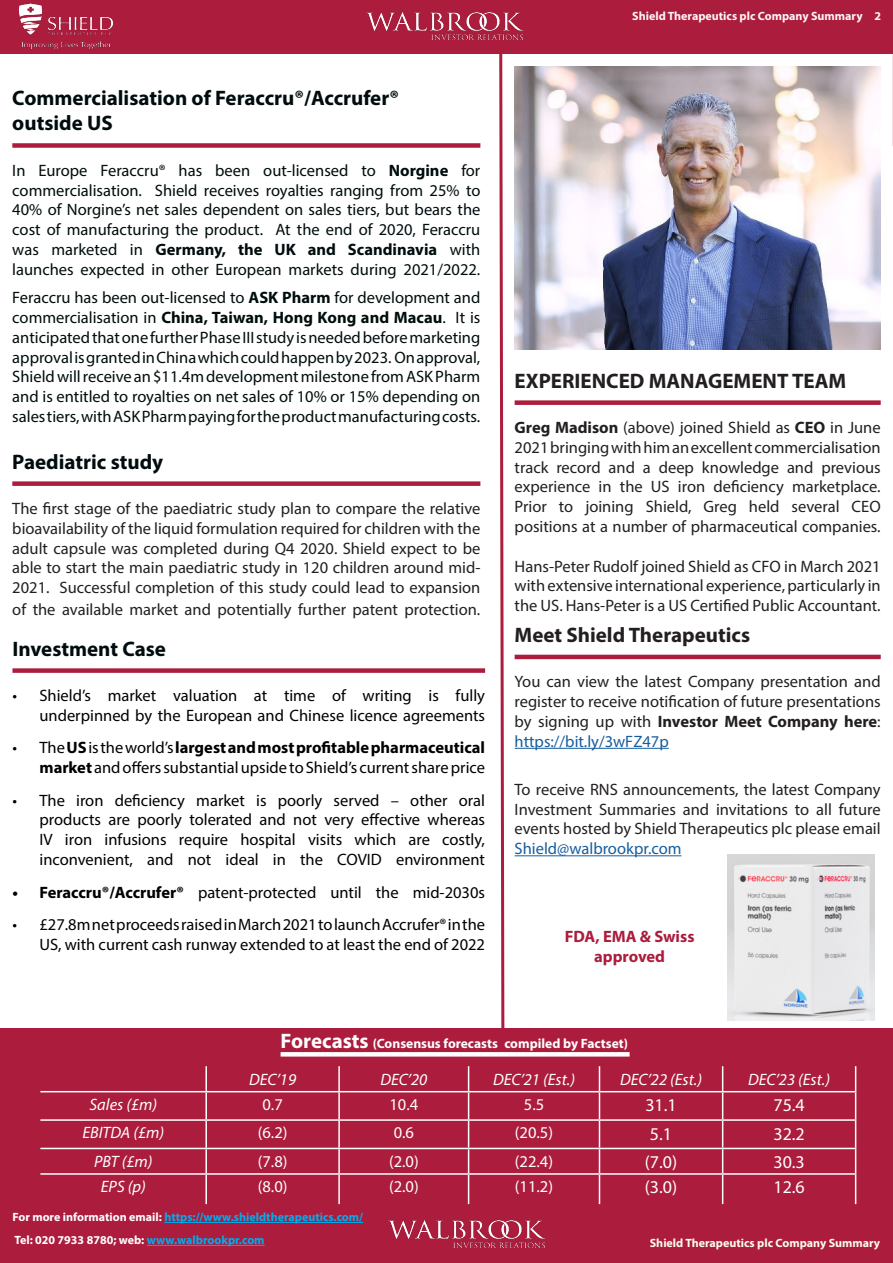
<style>
.page{position:relative;width:893px;height:1263px;background:#fff}
.page>*{position:absolute;margin:0;border:0;box-sizing:border-box;transform-origin:0 0}
.t1{font:700 21px/25.2px "Myriad Pro";color:#000c0d}
.t2{font:700 21px "Myriad Pro";color:#231f20}
.t3{font:18px "Myriad Pro";color:#fff}
.t4{font:16.5px/19.8px "Myriad Pro";color:#231f20;text-align:justify}
.t5{font:16.5px/19.8px "Myriad Pro";color:#000d0d;text-align:justify}
.t6{font:16.5px/19.8px "Myriad Pro";color:#000;text-align:right}
.t7{font:italic 16.5px "Myriad Pro";color:#fff}
.t8{font:16.5px "Myriad Pro";color:#fff}
.t9{font:16.5px "Myriad Pro";color:#175d9e}
.t10{font:700 16.5px/19.8px "Myriad Pro";color:#ab1c3d;text-align:center}
.t11{font:700 13.5px "Myriad Pro";color:#fff}
.t12{font:700 12px/23px "Myriad Pro";color:#00aeef}
.t13{font:700 12px "Myriad Pro";color:#fef6f7}
.t14{font:700 12px "Myriad Pro";color:#fbfcee}
.s1{font-weight:700}
.s2{color:#175d9e}
.s3{font-size:21px}
.s4{color:#fff}
</style>
<div class="page">
<svg style="left:499px;top:54px;width:6px;height:974px"></svg>
<div style="left:0;top:0;width:893px;height:54px;background:#ab1c3d"></div>
<div style="left:0;top:1028px;width:893px;height:234px;background:#ab1c3d"></div>
<svg style="left:892px;top:54px;width:1px;height:92px"></svg>
<img style="left:389px;top:1220px;width:156px;height:28px">
<img style="left:367px;top:13px;width:155px;height:27px">
<hr style="left:205px;top:1066px;width:2px;height:25px;background:#fff">
<hr style="left:338px;top:1066px;width:2px;height:25px;background:#fff">
<hr style="left:40px;top:1091px;width:166px;height:1px;background:#fff">
<hr style="left:206px;top:1091px;width:133px;height:1px;background:#fff">
<hr style="left:205px;top:1092px;width:2px;height:27px;background:#fff">
<hr style="left:339px;top:1091px;width:130px;height:1px;background:#fff">
<hr style="left:338px;top:1092px;width:2px;height:27px;background:#fff">
<hr style="left:469px;top:1091px;width:130px;height:1px;background:#fff">
<hr style="left:599px;top:1091px;width:124px;height:1px;background:#fff">
<hr style="left:723px;top:1091px;width:133px;height:1px;background:#fff">
<hr style="left:40px;top:1119px;width:166px;height:2px;background:#fff">
<hr style="left:206px;top:1119px;width:133px;height:2px;background:#fff">
<hr style="left:205px;top:1121px;width:2px;height:27px;background:#fff">
<hr style="left:339px;top:1119px;width:130px;height:2px;background:#fff">
<hr style="left:338px;top:1121px;width:2px;height:27px;background:#fff">
<hr style="left:469px;top:1119px;width:130px;height:2px;background:#fff">
<hr style="left:599px;top:1119px;width:124px;height:2px;background:#fff">
<hr style="left:723px;top:1119px;width:133px;height:2px;background:#fff">
<hr style="left:40px;top:1148px;width:166px;height:1px;background:#fff">
<hr style="left:206px;top:1148px;width:133px;height:1px;background:#fff">
<hr style="left:205px;top:1149px;width:2px;height:24px;background:#fff">
<hr style="left:339px;top:1148px;width:130px;height:1px;background:#fff">
<hr style="left:338px;top:1149px;width:2px;height:24px;background:#fff">
<hr style="left:469px;top:1148px;width:130px;height:1px;background:#fff">
<hr style="left:599px;top:1148px;width:124px;height:1px;background:#fff">
<hr style="left:723px;top:1148px;width:133px;height:1px;background:#fff">
<hr style="left:40px;top:1173px;width:166px;height:2px;background:#fff">
<hr style="left:206px;top:1173px;width:133px;height:2px;background:#fff">
<hr style="left:205px;top:1175px;width:2px;height:29px;background:#fff">
<hr style="left:339px;top:1173px;width:130px;height:2px;background:#fff">
<hr style="left:338px;top:1175px;width:2px;height:29px;background:#fff">
<hr style="left:469px;top:1173px;width:130px;height:2px;background:#fff">
<svg style="left:468px;top:1066px;width:1px;height:138px"></svg>
<hr style="left:599px;top:1173px;width:124px;height:2px;background:#fff">
<svg style="left:599px;top:1066px;width:1px;height:138px"></svg>
<hr style="left:723px;top:1173px;width:133px;height:2px;background:#fff">
<svg style="left:722px;top:1066px;width:1px;height:138px"></svg>
<svg style="left:855px;top:1066px;width:1px;height:138px"></svg>
<div style="left:12px;top:143px;width:468px;height:5px;background:#ab1c3d"></div>
<div style="left:12px;top:481px;width:468px;height:5px;background:#ab1c3d"></div>
<img style="left:728px;top:855px;width:147px;height:165px">
<svg style="left:281px;top:1052px;width:349px;height:4px"></svg>
<div style="left:12px;top:668px;width:473px;height:5px;background:#ab1c3d"></div>
<img style="left:515px;top:66px;width:365px;height:283px">
<div style="left:515px;top:400px;width:366px;height:5px;background:#ab1c3d"></div>
<hr style="left:515px;top:655px;width:366px;height:4px;background:#ab1c3d">
<hr style="left:515px;top:748px;width:154px;height:1px;background:#175d9e">
<hr style="left:515px;top:855px;width:166px;height:1px;background:#175d9e">
<hr style="left:164px;top:1222px;width:199px;height:1px;background:#00aeef">
<hr style="left:147px;top:1245px;width:118px;height:1px;background:#00aeef">
<img style="left:19px;top:4px;width:94px;height:44px">
<p class="t1" style="left:12px;top:85px;width:388px">Commercialisation of Feraccru®/Accrufer® outside US</p>
<p class="t5" style="left:12px;top:160px;width:470px">In Europe Feraccru® has been out-licensed to <span class="s1">Norgine</span> for commercialisation. Shield receives royalties ranging from 25% to 40% of Norgine’s net sales dependent on sales tiers, but bears the cost of manufacturing the product. At the end of 2020, Feraccru was marketed in <span class="s1">Germany, the UK and Scandinavia</span> with launches expected in other European markets during 2021/2022.</p>
<p class="t5" style="left:12px;top:287px;width:470px">Feraccru has been out-licensed to <span class="s1">ASK Pharm</span> for development and commercialisation in <span class="s1">China, Taiwan, Hong Kong and Macau</span>. It is anticipated that one further Phase III study is needed before marketing approval is granted in China which could happen by 2023. On approval, Shield will receive an $11.4m development milestone from ASK Pharm and is entitled to royalties on net sales of 10% or 15% depending on sales tiers, with ASK Pharm paying for the product manufacturing costs.</p>
<p class="t1" style="left:12px;top:448px;width:152px">Paediatric study</p>
<p class="t4" style="left:12px;top:498px;width:470px">The first stage of the paediatric study plan to compare the relative bioavailability of the liquid formulation required for children with the adult capsule was completed during Q4 2020. Shield expect to be able to start the main paediatric study in 120 children around mid-2021. Successful completion of this study could lead to expansion</p>
<p class="t4" style="left:12px;top:599px;width:470px">of the available market and potentially further patent protection.</p>
<p class="t1" style="left:12px;top:635px;width:155px">Investment Case</p>
<p class="t6" style="left:12px;top:685px;width:474px">• Shield’s market valuation at time of writing is fully underpinned by the European and Chinese licence agreements</p>
<p class="t6" style="left:12px;top:737px;width:474px">• The <span class="s1">US</span> is the world’s <span class="s1">largest and most profitable pharmaceutical market</span> and offers substantial upside to Shield’s current share price</p>
<p class="t6" style="left:39px;top:790px;width:447px;text-align:justify;text-indent:-27px">• The iron deficiency market is poorly served – other oral products are poorly tolerated and not very effective whereas IV iron infusions require hospital visits which are costly, inconvenient, and not ideal in the COVID environment</p>
<p class="t6" style="left:12px;top:882px;width:474px"><span class="s1">• Feraccru®/Accrufer®</span> patent-protected until the mid-2030s</p>
<p class="t6" style="left:12px;top:914px;width:474px">• £27.8m net proceeds raised in March 2021 to launch Accrufer® in the<br>US, with current cash runway extended to at least the end of 2022</p>
<p class="t13" style="left:632px;top:8px;width:250px">Shield Therapeutics plc Company Summary 2</p>
<p class="t2" style="left:515px;top:367px;width:333px">EXPERIENCED MANAGEMENT TEAM</p>
<p class="t4" style="left:515px;top:417px;width:368px"><span class="s1">Greg Madison</span> (above) joined Shield as <span class="s1">CEO</span> in June 2021 bringing with him an excellent commercialisation track record and a deep knowledge and previous experience in the US iron deficiency marketplace.<br>Prior to joining Shield, Greg held several CEO positions at a number of pharmaceutical companies.</p>
<p class="t4" style="left:515px;top:556px;width:368px">Hans-Peter Rudolf joined Shield as CFO in March 2021 with extensive international experience, particularly in the US. Hans-Peter is a US Certified Public Accountant.</p>
<p class="t2" style="left:515px;top:621px;width:237px">Meet Shield Therapeutics</p>
<p class="t4" style="left:515px;top:671px;width:368px">You can view the latest Company presentation and register to receive notification of future presentations by signing up with <span class="s1">Investor Meet Company here</span>: <span class="s2">https://bit.ly/3wFZ47p</span></p>
<p class="t4" style="left:515px;top:779px;width:368px">To receive RNS announcements, the latest Company Investment Summaries and invitations to all future events hosted by Shield Therapeutics plc please email</p>
<p class="t9" style="left:515px;top:838px;width:168px">Shield@walbrookpr.com</p>
<p class="t10" style="left:565px;top:926px;width:131px">FDA, EMA &amp; Swiss approved</p>
<p class="t11" style="left:281px;top:1034px;width:349px"><span class="s3">Forecasts</span> (Consensus forecasts compiled by Factset)</p>
<p class="t7" style="left:249px;top:1069px;width:49px">DEC’19</p>
<p class="t7" style="left:380px;top:1069px;width:49px">DEC’20</p>
<p class="t7" style="left:493px;top:1069px;width:83px">DEC’21 (Est.)</p>
<p class="t7" style="left:620px;top:1069px;width:83px">DEC’22 (Est.)</p>
<p class="t7" style="left:748px;top:1069px;width:83px">DEC’23 (Est.)</p>
<p class="t7" style="left:89px;top:1094px;width:69px">Sales (£m)</p>
<p class="t8" style="left:262px;top:1094px;width:22px">0.7</p>
<p class="t8" style="left:389px;top:1094px;width:30px">10.4</p>
<p class="t8" style="left:524px;top:1094px;width:22px">5.5</p>
<p class="t3" style="left:645px;top:1094px;width:33px">31.1</p>
<p class="t3" style="left:773px;top:1094px;width:33px">75.4</p>
<p class="t7" style="left:82px;top:1123px;width:83px">EBITDA (£m)</p>
<p class="t8" style="left:258px;top:1123px;width:31px">(6.2)</p>
<p class="t8" style="left:394px;top:1123px;width:22px">0.6</p>
<p class="t8" style="left:515px;top:1123px;width:40px">(20.5)</p>
<p class="t3" style="left:650px;top:1122px;width:24px">5.1</p>
<p class="t3" style="left:773px;top:1122px;width:33px">32.2</p>
<p class="t7" style="left:94px;top:1151px;width:60px">PBT (£m)</p>
<p class="t8" style="left:258px;top:1151px;width:31px">(7.8)</p>
<p class="t8" style="left:389px;top:1151px;width:31px">(2.0)</p>
<p class="t8" style="left:515px;top:1151px;width:40px">(22.4)</p>
<p class="t3" style="left:645px;top:1151px;width:34px">(7.0)</p>
<p class="t3" style="left:773px;top:1151px;width:33px">30.3</p>
<p class="t7" style="left:101px;top:1176px;width:46px">EPS (p)</p>
<p class="t8" style="left:258px;top:1176px;width:31px">(8.0)</p>
<p class="t8" style="left:389px;top:1176px;width:31px">(2.0)</p>
<p class="t8" style="left:515px;top:1176px;width:40px">(11.2)</p>
<p class="t3" style="left:645px;top:1176px;width:34px">(3.0)</p>
<p class="t3" style="left:773px;top:1176px;width:33px">12.6</p>
<p class="t12" style="left:12px;top:1205px;width:352px"><span class="s4">For more information email:</span> https://www.shieldtherapeutics.com/<br><span class="s4">Tel: 020 7933 8780; web:</span> www.walbrookpr.com</p>
<p class="t14" style="left:650px;top:1235px;width:232px">Shield Therapeutics plc Company Summary</p>
</div>
